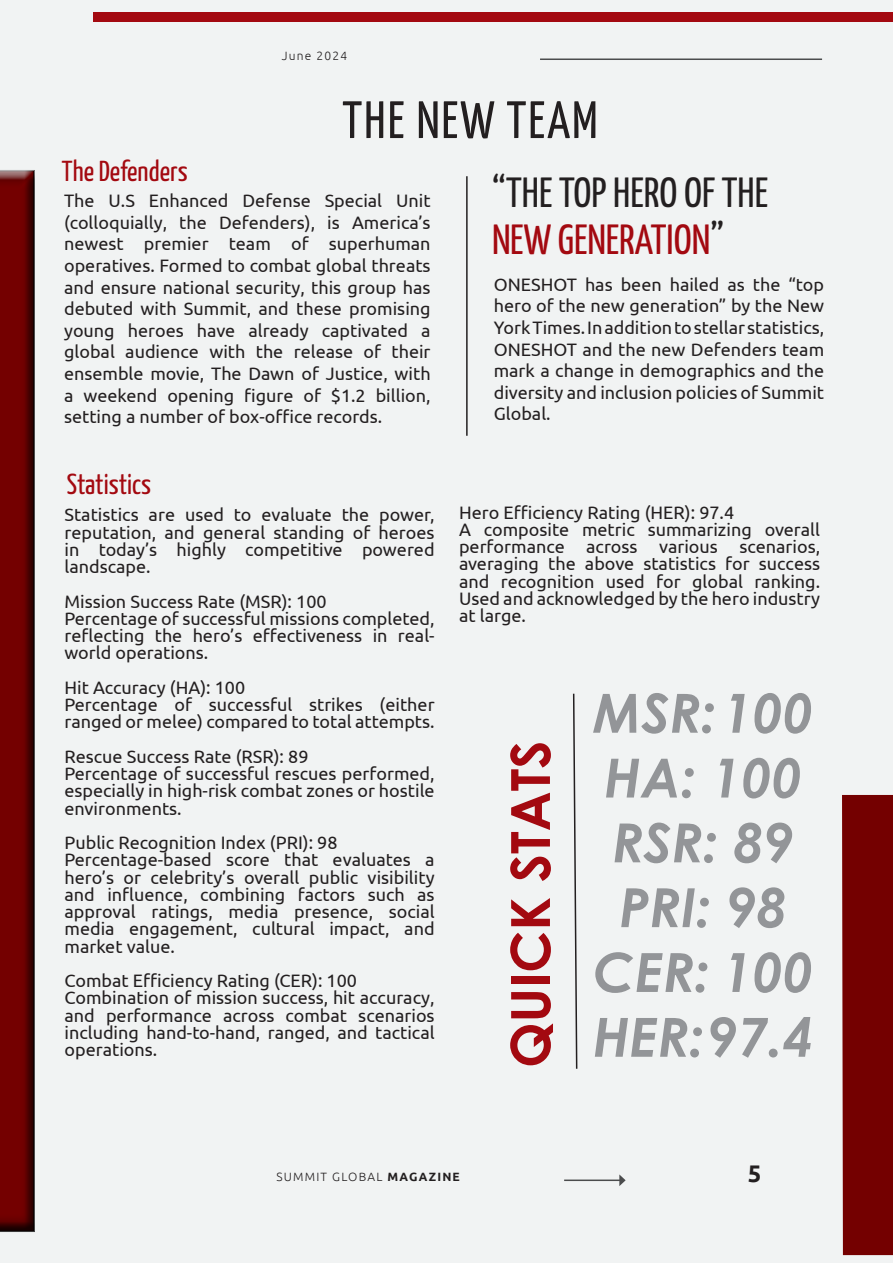
<style>
.page{position:relative;width:893px;height:1263px;background:#f1f3f3}
.page>*{position:absolute;margin:0;border:0;box-sizing:border-box;transform-origin:0 0}
.Heading_03{font:italic 700 54px "Century Gothic";color:#939598}
.Subheading_04{font:700 54px "Century Gothic";color:#a30910}
.Heading_03-2{font:52.5px "Yanone Kaffeesatz";letter-spacing:.04em;color:#231f20}
.Heading_02{font:42px/46.2px "Yanone Kaffeesatz";color:#231f20}
.Subheading_04-2{font:28.8px "Yanone Kaffeesatz";color:#a30910}
.t1{font:700 24px "Ubuntu";color:#231f20}
.Body_01{font:18px/17.2px "Ubuntu";color:#231f20;text-align:justify}
.Subheading_01{font:300 12px "Ubuntu";letter-spacing:.1em;color:#231f20}
.s1{color:#a30910}
.s2{font-weight:700}
</style>
<div class="page">
<hr style="left:540px;top:59px;width:282px;height:1px;background:#4b4c4d">
<div style="left:0;top:170px;width:36px;height:1063px;background:#231f20;opacity:.75"></div>
<div style="left:93px;top:12px;width:800px;height:9px;background:#a30910"></div>
<hr style="left:564px;top:1179px;width:56px;height:2px;background:#4b4c4d">
<svg style="left:619px;top:1174px;width:7px;height:12px"></svg>
<div style="left:842px;top:795px;width:51px;height:460px;background:#740000"></div>
<svg style="left:572px;top:693px;width:6px;height:376px"></svg>
<hr style="left:466px;top:176px;width:2px;height:260px;background:#231f20">
<p class="Subheading_01" style="left:282px;top:48px;width:67px">June 2024</p>
<p class="Heading_03-2" style="left:342px;top:82px;width:257px">THE NEW TEAM</p>
<p class="Subheading_04-2" style="left:62px;top:150px;width:127px">The Defenders</p>
<p class="Body_01" style="left:64px;top:189px;width:368px;line-height:21.6px">The U.S Enhanced Defense Special Unit (colloquially, the Defenders), is America’s newest premier team of superhuman operatives. Formed to combat global threats and ensure national security, this group has debuted with Summit, and these promising young heroes have already captivated a global audience with the release of their ensemble movie, The Dawn of Justice, with a weekend opening figure of $1.2 billion, setting a number of box-office records.</p>
<p class="Subheading_04-2" style="left:67px;top:463px;width:86px">Statistics</p>
<p class="Body_01" style="left:64px;top:506px;width:372px">Statistics are used to evaluate the power, reputation, and general standing of heroes in today’s highly competitive powered landscape.</p>
<p class="Body_01" style="left:64px;top:592px;width:264px">Mission Success Rate (MSR): 100</p>
<p class="Body_01" style="left:64px;top:609px;width:372px">Percentage of successful missions completed, reflecting the hero’s effectiveness in real&shy;world operations.</p>
<p class="Body_01" style="left:64px;top:678px;width:182px">Hit Accuracy (HA): 100</p>
<p class="Body_01" style="left:64px;top:695px;width:372px">Percentage of successful strikes (either ranged or melee) compared to total attempts.</p>
<p class="Body_01" style="left:64px;top:747px;width:246px">Rescue Success Rate (RSR): 89</p>
<p class="Body_01" style="left:64px;top:764px;width:372px">Percentage of successful rescues performed, especially in high-risk combat zones or hostile environments.</p>
<p class="Body_01" style="left:64px;top:833px;width:275px">Public Recognition Index (PRI): 98</p>
<p class="Body_01" style="left:64px;top:851px;width:372px">Percentage-based score that evaluates a hero’s or celebrity’s overall public visibility and influence, combining factors such as approval ratings, media presence, social media engagement, cultural impact, and market value.</p>
<p class="Body_01" style="left:64px;top:971px;width:294px">Combat Efficiency Rating (CER): 100</p>
<p class="Body_01" style="left:64px;top:989px;width:372px">Combination of mission success, hit accuracy, and performance across combat scenarios including hand-to-hand, ranged, and tactical operations.</p>
<p class="Heading_02" style="left:492px;top:168px;width:278px">“THE TOP HERO OF THE<br><span class="s1">NEW GENERATION</span>”</p>
<p class="Body_01" style="left:494px;top:273px;width:332px;line-height:21.6px">ONESHOT has been hailed as the “top hero of the new generation” by the New York Times. In addition to stellar statistics, ONESHOT and the new Defenders team mark a change in demographics and the diversity and inclusion policies of Summit Global.</p>
<p class="Body_01" style="left:459px;top:503px;width:277px">Hero Efficiency Rating (HER): 97.4</p>
<p class="Body_01" style="left:459px;top:520px;width:363px">A composite metric summarizing overall performance across various scenarios, averaging the above statistics for success and recognition used for global ranking.<br>Used and acknowledged by the hero industry at large.</p>
<p class="Subheading_04" style="left:489px;top:1068px;width:329px;rotate:-90deg">QUICK STATS</p>
<p class="Heading_03" style="left:593px;top:672px;width:222px">MSR: 100</p>
<p class="Heading_03" style="left:604px;top:737px;width:199px">HA: 100</p>
<p class="Heading_03" style="left:612px;top:802px;width:183px">RSR: 89</p>
<p class="Heading_03" style="left:619px;top:866px;width:169px">PRI: 98</p>
<p class="Heading_03" style="left:593px;top:931px;width:222px">CER: 100</p>
<p class="Heading_03" style="left:593px;top:996px;width:222px">HER: 97.4</p>
<p class="Subheading_01" style="left:276px;top:1169px;width:185px">SUMMIT GLOBAL <span class="s2">MAGAZINE</span></p>
<h3 class="t1" style="left:748px;top:1159px;width:15px">5</h3>
</div>
